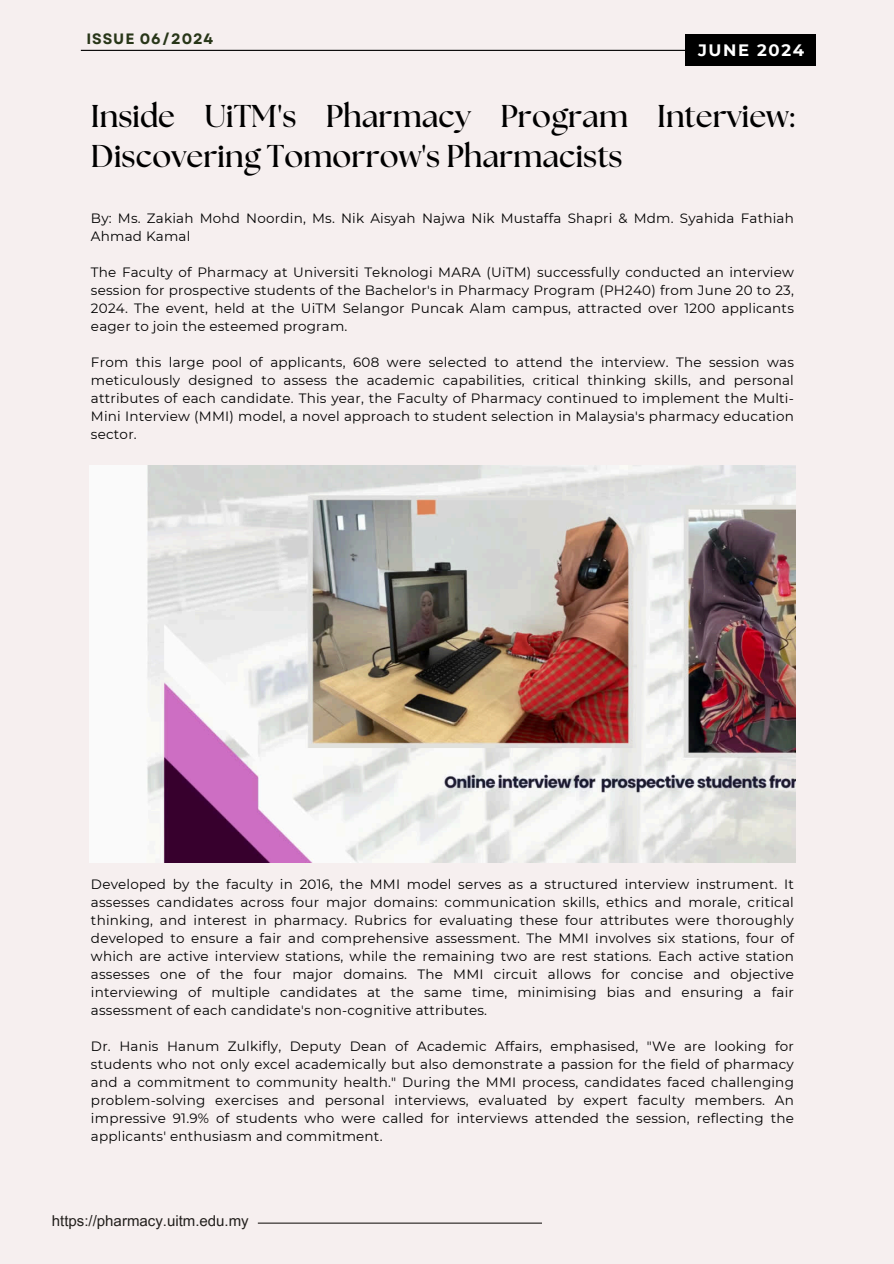
<style>
.page{position:relative;width:894px;height:1264px;background:#fff}
.page>*{position:absolute;margin:0;border:0;box-sizing:border-box;transform-origin:0 0}
.t1{font:700 31.5px/39.3px "The Seasons";color:#000}
.t2{font:700 16.5px "Montserrat";letter-spacing:.1em;color:#fff}
.t3{font:15px "Arial MT Pro";color:#221f1c}
.t4{font:700 15px "Garet";letter-spacing:.06em;color:#283618}
.t5{font:13.5px/18px "Montserrat";letter-spacing:.015em;color:#000;text-align:justify}
</style>
<div class="page">
<div style="left:0;top:0;width:893px;height:1263px;background:#f6efef"></div>
<hr style="left:81px;top:50px;width:731px;height:1px;background:#000">
<img style="left:89px;top:465px;width:706px;height:397px">
<div style="left:684px;top:35px;width:131px;height:31px;background:#000"></div>
<hr style="left:258px;top:1222px;width:284px;height:1px;background:#221f1c">
<p class="t4" style="left:86px;top:28px;width:128px">ISSUE 06/2024</p>
<p class="t2" style="left:697px;top:40px;width:108px">JUNE 2024</p>
<h1 class="t1" style="left:91px;top:98px;width:704px">Inside UiTM's Pharmacy Program Interview:<br>Discovering Tomorrow's Pharmacists</h1>
<h1 class="t5" style="left:91px;top:209px;width:704px">By: Ms. Zakiah Mohd Noordin, Ms. Nik Aisyah Najwa Nik Mustaffa Shapri &amp; Mdm. Syahida Fathiah<br>Ahmad Kamal</h1>
<p class="t5" style="left:91px;top:263px;width:704px">The Faculty of Pharmacy at Universiti Teknologi MARA (UiTM) successfully conducted an interview session for prospective students of the Bachelor's in Pharmacy Program (PH240) from June 20 to 23, 2024. The event, held at the UiTM Selangor Puncak Alam campus, attracted over 1200 applicants eager to join the esteemed program.</p>
<p class="t5" style="left:91px;top:353px;width:704px">From this large pool of applicants, 608 were selected to attend the interview. The session was meticulously designed to assess the academic capabilities, critical thinking skills, and personal attributes of each candidate. This year, the Faculty of Pharmacy continued to implement the Multi-Mini Interview (MMI) model, a novel approach to student selection in Malaysia's pharmacy education sector.</p>
<p class="t5" style="left:91px;top:875px;width:704px">Developed by the faculty in 2016, the MMI model serves as a structured interview instrument. It assesses candidates across four major domains: communication skills, ethics and morale, critical thinking, and interest in pharmacy. Rubrics for evaluating these four attributes were thoroughly developed to ensure a fair and comprehensive assessment. The MMI involves six stations, four of which are active interview stations, while the remaining two are rest stations. Each active station assesses one of the four major domains. The MMI circuit allows for concise and objective interviewing of multiple candidates at the same time, minimising bias and ensuring a fair assessment of each candidate's non-cognitive attributes.</p>
<p class="t5" style="left:91px;top:1037px;width:704px">Dr. Hanis Hanum Zulkifly, Deputy Dean of Academic Affairs, emphasised, "We are looking for students who not only excel academically but also demonstrate a passion for the field of pharmacy and a commitment to community health." During the MMI process, candidates faced challenging problem-solving exercises and personal interviews, evaluated by expert faculty members. An impressive 91.9% of students who were called for interviews attended the session, reflecting the applicants' enthusiasm and commitment.</p>
<p class="t3" style="left:52px;top:1215px;width:198px">https://pharmacy.uitm.edu.my</p>
</div>
